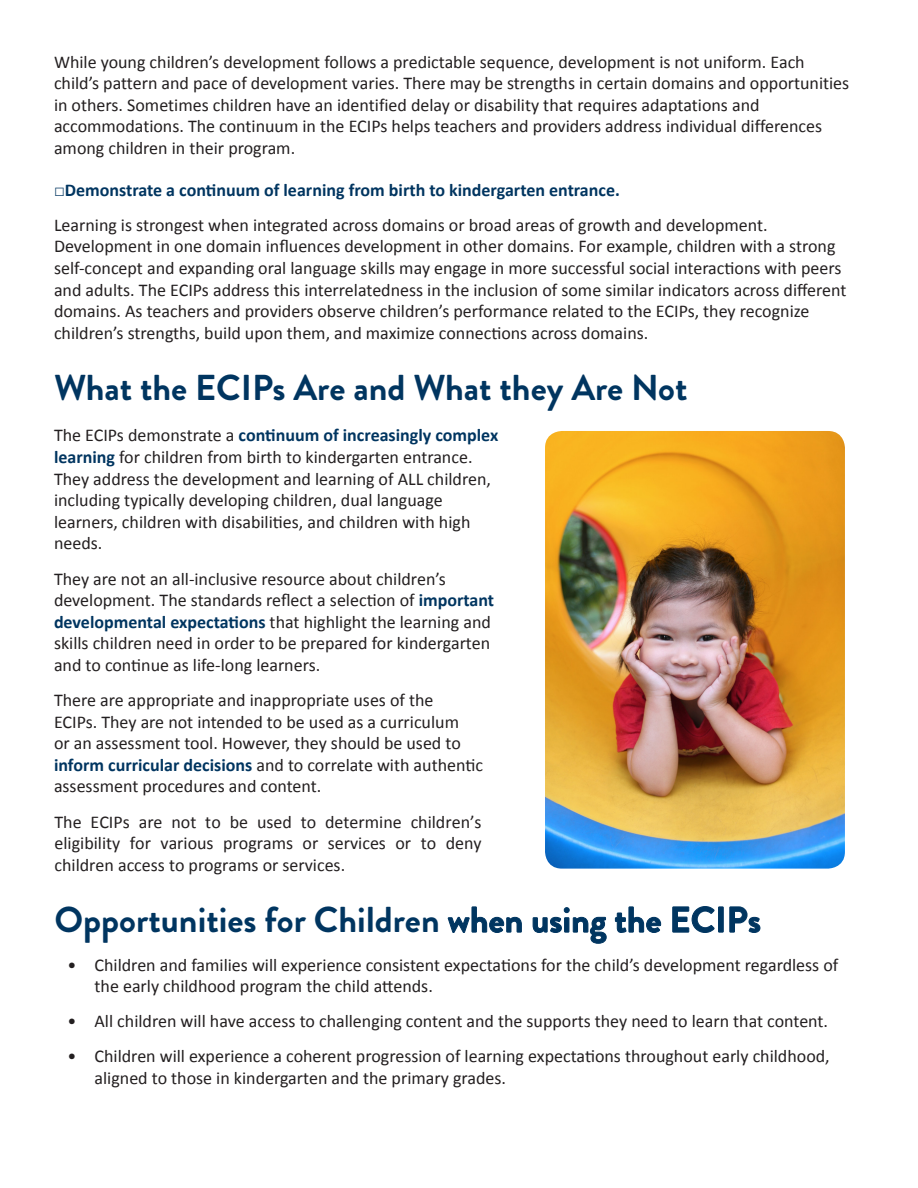
<style>
.page{position:relative;width:918px;height:1188px;background:#fff}
.page>*{position:absolute;margin:0;border:0;box-sizing:border-box;transform-origin:0 0}
.t1{font:700 36px "Brandon Grotesque";color:#003560}
.t2{font:18px/21.6px "Calibri";color:#231f20}
.t3{font:700 18px "Calibri";color:#003560}
.s1{font-family:"Arial";font-weight:400;font-style:italic}
.s2{font-weight:700;color:#003560}
</style>
<div class="page">
<img style="left:545px;top:431px;width:300px;height:438px">
<p class="t2" style="left:54px;top:51px;width:797px">While young children’s development follows a predictable sequence, development is not uniform. Each child’s pattern and pace of development varies. There may be strengths in certain domains and opportunities in others. Sometimes children have an identified delay or disability that requires adaptations and accommodations. The continuum in the ECIPs helps teachers and providers address individual differences among children in their program.</p>
<p class="t3" style="left:54px;top:178px;width:567px"><span class="s1">□</span>Demonstrate a continuum of learning from birth to kindergarten entrance.</p>
<p class="t2" style="left:54px;top:214px;width:794px">Learning is strongest when integrated across domains or broad areas of growth and development.<br>Development in one domain influences development in other domains. For example, children with a strong self-concept and expanding oral language skills may engage in more successful social interactions with peers and adults. The ECIPs address this interrelatedness in the inclusion of some similar indicators across different domains. As teachers and providers observe children’s performance related to the ECIPs, they recognize children’s strengths, build upon them, and maximize connections across domains.</p>
<p class="t1" style="left:54px;top:363px;width:635px">What the ECIPs Are and What they Are Not</p>
<p class="t2" style="left:54px;top:425px;width:446px">The ECIPs demonstrate a <span class="s2">continuum of increasingly complex learning</span> for children from birth to kindergarten entrance.<br>They address the development and learning of ALL children, including typically developing children, dual language learners, children with disabilities, and children with high needs.</p>
<p class="t2" style="left:54px;top:568px;width:442px">They are not an all-inclusive resource about children’s development. The standards reflect a selection of <span class="s2">important developmental expectations</span> that highlight the learning and skills children need in order to be prepared for kindergarten and to continue as life-long learners.</p>
<p class="t2" style="left:54px;top:689px;width:431px">There are appropriate and inappropriate uses of the<br>ECIPs. They are not intended to be used as a curriculum<br>or an assessment tool. However, they should be used to <span class="s2">inform curricular decisions</span> and to correlate with authentic assessment procedures and content.</p>
<p class="t2" style="left:55px;top:811px;width:429px;text-align:justify">The ECIPs are not to be used to determine children’s eligibility for various programs or services or to deny children access to programs or services.</p>
<p class="t1" style="left:55px;top:895px;width:708px">Opportunities for Children when using the ECIPs</p>
<p class="t2" style="left:95px;top:954px;width:745px;text-indent:-27px">• Children and families will experience consistent expectations for the child’s development regardless of the early childhood program the child attends.</p>
<p class="t2" style="left:68px;top:1011px;width:762px">• All children will have access to challenging content and the supports they need to learn that content.</p>
<p class="t2" style="left:95px;top:1046px;width:737px;text-indent:-27px">• Children will experience a coherent progression of learning expectations throughout early childhood, aligned to those in kindergarten and the primary grades.</p>
</div>
